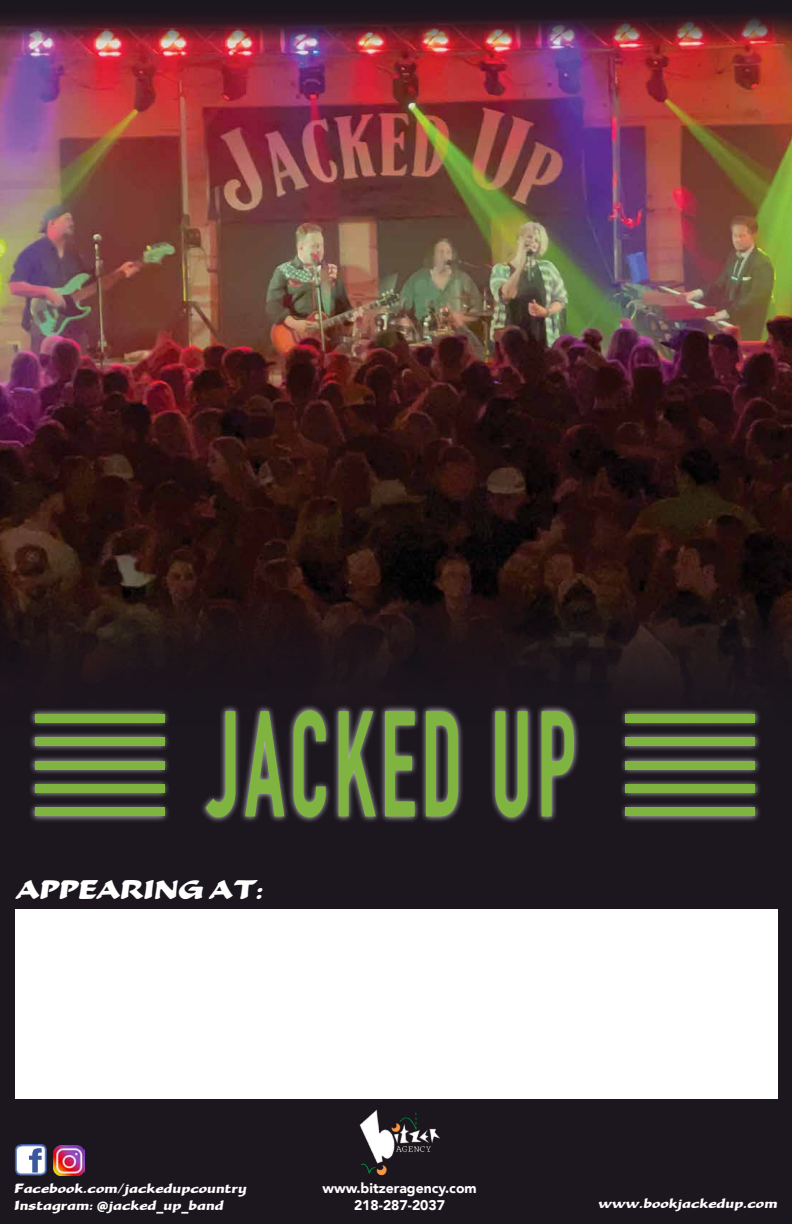
<style>
.page{position:relative;width:792px;height:1224px;background:#1c161e}
.page>*{position:absolute;margin:0;border:0;box-sizing:border-box;transform-origin:0 0}
.t1{font:28px "Becka Script Plain";color:#fff}
.t2{font:14px/16.8px "Becka Script Plain";color:#fff}
.t3{font:900 14px/16.8px "Avenir";color:#fff;text-align:center}
.s1{font-family:"Akagi Pro";font-weight:900}
</style>
<div class="page">
<img style="left:0;top:15px;width:792px;height:661px">
<img style="left:359px;top:1109px;width:81px;height:67px">
<div style="left:15px;top:909px;width:762px;height:190px;background:#fff"></div>
<svg style="left:15px;top:1144px;width:32px;height:32px"></svg>
<img style="left:54px;top:1145px;width:31px;height:31px">
<div style="left:29px;top:704px;width:732px;height:120px;background:#fff;opacity:.75"></div>
<div style="left:35px;top:714px;width:130px;height:9px;background:#80b441"></div>
<div style="left:35px;top:738px;width:130px;height:8px;background:#80b441"></div>
<div style="left:35px;top:761px;width:130px;height:8px;background:#80b441"></div>
<div style="left:35px;top:785px;width:130px;height:8px;background:#80b441"></div>
<div style="left:35px;top:808px;width:130px;height:8px;background:#80b441"></div>
<div style="left:625px;top:714px;width:130px;height:9px;background:#80b441"></div>
<div style="left:625px;top:738px;width:130px;height:8px;background:#80b441"></div>
<div style="left:625px;top:761px;width:130px;height:8px;background:#80b441"></div>
<div style="left:625px;top:785px;width:130px;height:8px;background:#80b441"></div>
<div style="left:625px;top:808px;width:130px;height:8px;background:#80b441"></div>
<svg style="left:205px;top:711px;width:30px;height:106px"></svg>
<svg style="left:245px;top:711px;width:39px;height:105px"></svg>
<svg style="left:294px;top:710px;width:32px;height:107px"></svg>
<svg style="left:339px;top:711px;width:37px;height:105px"></svg>
<svg style="left:385px;top:711px;width:30px;height:105px"></svg>
<svg style="left:426px;top:711px;width:32px;height:105px;background:#6b8d41"></svg>
<svg style="left:495px;top:711px;width:33px;height:106px;background:#678541"></svg>
<svg style="left:542px;top:711px;width:32px;height:105px"></svg>
<h1 class="t1" style="left:17px;top:873px;width:249px">APPEARING AT:</h1>
<p class="t2" style="left:14px;top:1180px;width:234px">Facebook.com/jackedupcountry<br>Instagram: <span class="s1">@</span>jacked_up_band</p>
<p class="t3" style="left:322px;top:1179px;width:156px">www.bitzeragency.com<br>218-287-2037</p>
<p class="t2" style="left:598px;top:1194px;width:181px">www.bookjackedup.com</p>
</div>
